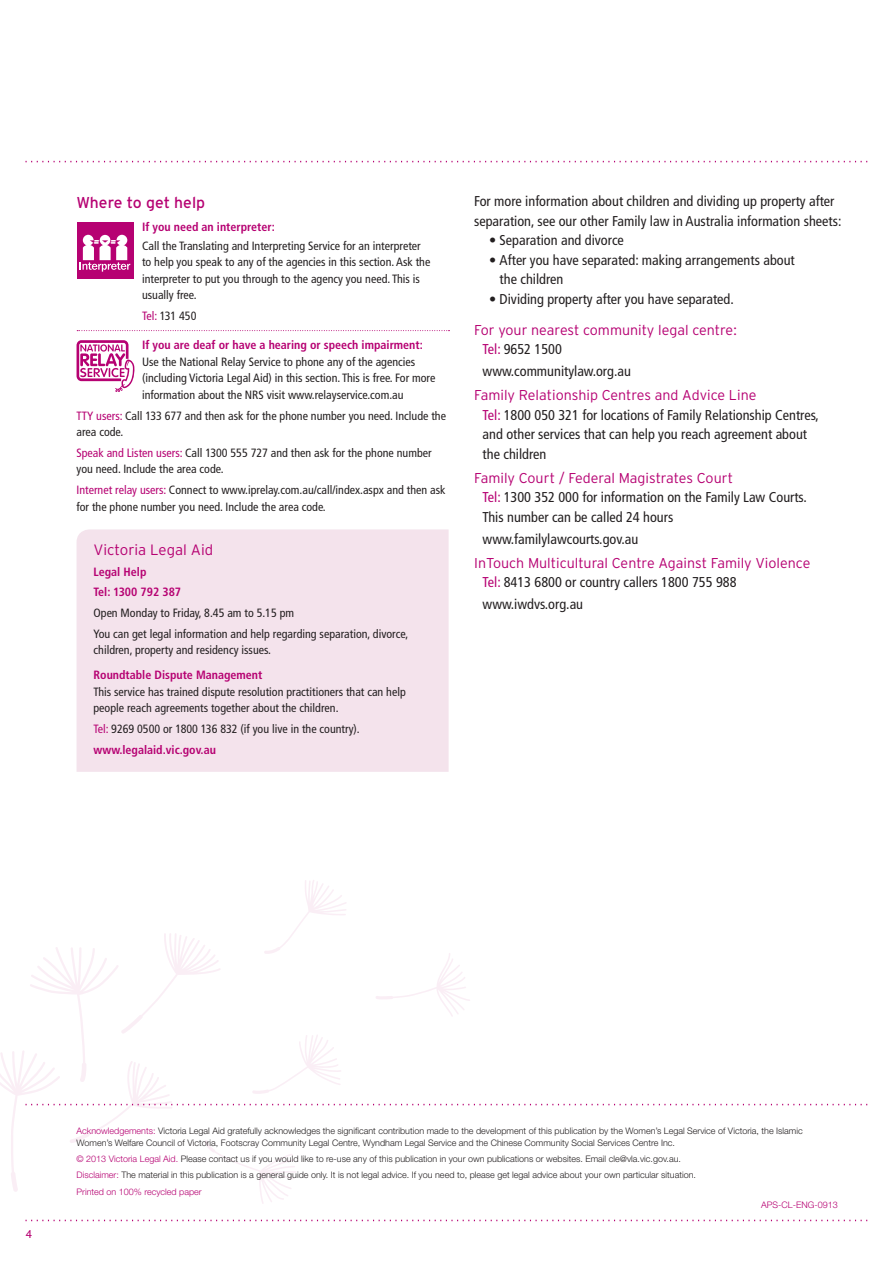
<style>
.page{position:relative;width:893px;height:1263px;background:#fff}
.page>*{position:absolute;margin:0;border:0;box-sizing:border-box;transform-origin:0 0}
.t1{font:15.75px "Interstate";color:#b60172}
.t2{font:300 15px "Interstate";color:#b60172}
.contacts_copy{font:condensed 14.25px/19.5px "Frutiger";color:#231f20}
.copy_sub_header{font:300 14.25px "Interstate";color:#b60172}
.body_copy{font:condensed 14.25px/19.5px "Frutiger";color:#231f20}
.body_bullets{font:condensed 14.25px/19.5px "Frutiger";color:#231f20}
.t3{font:condensed 12px/16.5px "Frutiger";color:#231f20}
.t4{font:700 condensed 12px/20.7px "Frutiger";color:#b60172}
.t5{font:12px "Bliss 2";color:#b60172}
.t6{font:300 9px/16.2px "Helvetica Neue LT";color:#231f20}
.t7{font:300 9px "Helvetica Neue LT";color:#b60172}
.s1{color:#b60172}
.s2{font-weight:700;color:#b60172}
</style>
<div class="page">
<svg style="left:26px;top:1220px;width:841px;height:1px"></svg>
<svg style="left:26px;top:161px;width:841px;height:1px"></svg>
<div style="left:77px;top:529px;width:372px;height:243px;background:#f4e3ec"></div>
<svg style="left:0;top:880px;width:867px;height:324px"></svg>
<div style="left:77px;top:222px;width:56px;height:57px;background:#b60172"></div>
<svg style="left:80px;top:235px;width:50px;height:37px"></svg>
<svg style="left:77px;top:340px;width:57px;height:52px"></svg>
<svg style="left:77px;top:330px;width:372px;height:1px"></svg>
<h1 class="t1" style="left:77px;top:194px;width:130px">Where to get help</h1>
<p class="t4" style="left:142px;top:217px;width:134px">If you need an interpreter:</p>
<p class="t3" style="left:142px;top:237px;width:290px">Call the Translating and Interpreting Service for an interpreter to help you speak to any of the agencies in this section. Ask the interpreter to put you through to the agency you need. This is usually free.</p>
<p class="t3" style="left:142px;top:308px;width:56px"><span class="s1">Tel:</span> 131 450</p>
<p class="t4" style="left:142px;top:335px;width:282px">If you are deaf or have a hearing or speech impairment:</p>
<p class="t3" style="left:142px;top:353px;width:295px">Use the National Relay Service to phone any of the agencies (including Victoria Legal Aid) in this section. This is free. For more information about the NRS visit www.relayservice.com.au</p>
<p class="t3" style="left:77px;top:407px;width:371px"><span class="s1">TTY users:</span> Call 133 677 and then ask for the phone number you need. Include the area code.</p>
<p class="t3" style="left:77px;top:444px;width:357px"><span class="s1">Speak and Listen users:</span> Call 1300 555 727 and then ask for the phone number you need. Include the area code.</p>
<p class="t3" style="left:77px;top:482px;width:370px"><span class="s1">Internet relay users:</span> Connect to www.iprelay.com.au/call/index.aspx and then ask for the phone number you need. Include the area code.</p>
<p class="t2" style="left:94px;top:541px;width:121px">Victoria Legal Aid</p>
<p class="t4" style="left:94px;top:561px;width:89px">Legal Help<br>Tel: 1300 792 387</p>
<p class="t3" style="left:94px;top:603px;width:316px;line-height:20.7px">Open Monday to Friday, 8.45 am to 5.15 pm<br>You can get legal information and help regarding separation, divorce,</p>
<p class="t3" style="left:94px;top:642px;width:179px">children, property and residency issues.</p>
<p class="t4" style="left:94px;top:665px;width:170px">Roundtable Dispute Management</p>
<p class="t3" style="left:94px;top:684px;width:314px">This service has trained dispute resolution practitioners that can help people reach agreements together about the children.</p>
<p class="t3" style="left:94px;top:719px;width:268px;line-height:20.7px"><span class="s1">Tel:</span> 9269 0500 or 1800 136 832 (if you live in the country). <span class="s2">www.legalaid.vic.gov.au</span></p>
<p class="body_copy" style="left:474px;top:192px;width:369px">For more information about children and dividing up property after separation, see our other Family law in Australia information sheets:</p>
<p class="body_bullets" style="left:489px;top:231px;width:136px">• Separation and divorce</p>
<p class="body_bullets" style="left:500px;top:250px;width:297px;text-indent:-10px">• After you have separated: making arrangements about the children</p>
<p class="body_bullets" style="left:489px;top:289px;width:246px">• Dividing property after you have separated.</p>
<p class="copy_sub_header" style="left:474px;top:322px;width:264px">For your nearest community legal centre:</p>
<p class="contacts_copy" style="left:483px;top:339px;width:81px"><span class="s1">Tel:</span> 9652 1500</p>
<p class="contacts_copy" style="left:483px;top:361px;width:150px">www.communitylaw.org.au</p>
<p class="copy_sub_header" style="left:474px;top:387px;width:284px">Family Relationship Centres and Advice Line</p>
<p class="contacts_copy" style="left:483px;top:405px;width:338px"><span class="s1">Tel:</span> 1800 050 321 for locations of Family Relationship Centres, and other services that can help you reach agreement about the children</p>
<p class="copy_sub_header" style="left:474px;top:470px;width:260px">Family Court / Federal Magistrates Court</p>
<p class="contacts_copy" style="left:483px;top:488px;width:326px"><span class="s1">Tel:</span> 1300 352 000 for information on the Family Law Courts.<br>This number can be called 24 hours</p>
<p class="contacts_copy" style="left:483px;top:529px;width:157px">www.familylawcourts.gov.au</p>
<p class="copy_sub_header" style="left:474px;top:555px;width:338px">InTouch Multicultural Centre Against Family Violence</p>
<p class="contacts_copy" style="left:483px;top:573px;width:255px"><span class="s1">Tel:</span> 8413 6800 or country callers 1800 755 988</p>
<p class="contacts_copy" style="left:483px;top:594px;width:102px">www.iwdvs.org.au</p>
<p class="t5" style="left:26px;top:1226px;width:8px">4</p>
<p class="t6" style="left:77px;top:1124px;width:728px;line-height:12px"><span class="s1">Acknowledgements:</span> Victoria Legal Aid gratefully acknowledges the significant contribution made to the development of this publication by the Women’s Legal Service of Victoria, the Islamic<br>Women’s Welfare Council of Victoria, Footscray Community Legal Centre, Wyndham Legal Service and the Chinese Community Social Services Centre Inc.</p>
<p class="t6" style="left:77px;top:1151px;width:621px"><span class="s1">© 2013 Victoria Legal Aid.</span> Please contact us if you would like to re-use any of this publication in your own publications or websites. Email cle@vla.vic.gov.au.<br><span class="s1">Disclaimer:</span> The material in this publication is a general guide only. It is not legal advice. If you need to, please get legal advice about your own particular situation.<br><span class="s1">Printed on 100% recycled paper</span></p>
<p class="t7" style="left:761px;top:1199px;width:78px">APS-CL-ENG-0913</p>
</div>
